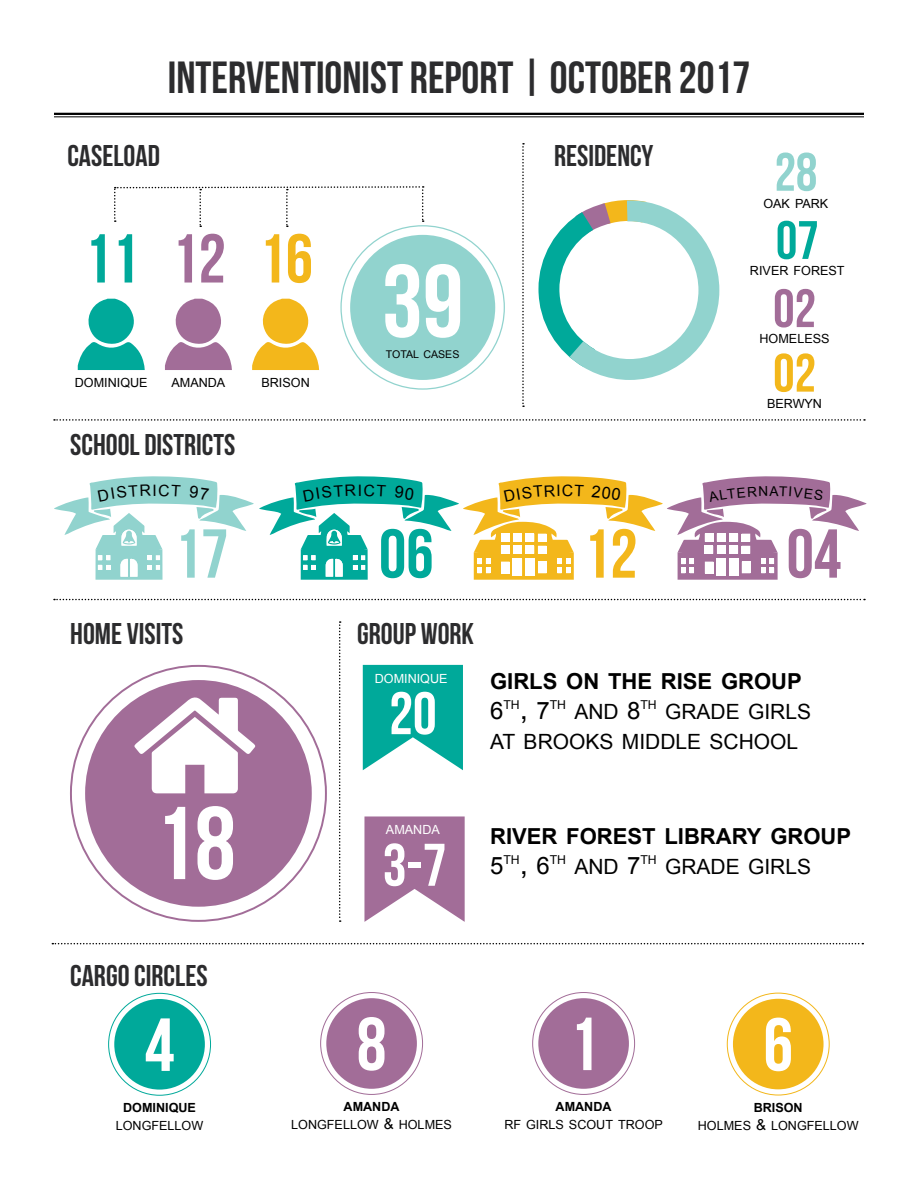
<style>
.page{position:relative;width:918px;height:1188px;background:#fff}
.page>*{position:absolute;margin:0;border:0;box-sizing:border-box;transform-origin:0 0}
.t1{font:103.2px "Bebas Neue";color:#fff}
.t2{font:75px "Bebas Neue";color:#fff}
.t3{font:69px "Bebas Neue";color:#00a99a}
.t4{font:69px "Bebas Neue";color:#91d3ce}
.t5{font:69px "Bebas Neue";color:#f3b71b}
.t6{font:69px "Bebas Neue";color:#a26d98}
.t7{font:60px "Bebas Neue";color:#fff}
.t8{font:54px "Bebas Neue";color:#91d3ce}
.t9{font:54px "Bebas Neue";color:#00a99a}
.t10{font:54px "Bebas Neue";color:#a26d98}
.t11{font:54px "Bebas Neue";color:#f3b71b}
.t12{font:45px "Bebas Neue";color:#2c2c2e}
.t13{font:30px "Bebas Neue";color:#2c2c2e}
.t14{font:700 22.05px "Arial";color:#000}
.t15{font:21px/30px "Arial";color:#000}
.t16{font:15.75px "Arial";color:#000}
.t17{font:12.6px/18px "Arial";color:#000;text-align:center}
.t18{font:12.6px "Arial";color:#fff}
.t19{font:700 12.6px "Arial";color:#000}
.t20{font:12.3px "Arial";color:#000}
.t21{font:10.65px "Arial";color:#000}
.s1{color:#a26d98}
.s2{color:#f3b71b}
.s3{font-size:24px}
.s4{font-size:30px}
.s5{font-weight:700}
.s6{font-size:15px}
</style>
<div class="page">
<div style="left:350px;top:235px;width:145px;height:145px;background:#91d3ce;border-radius:50%"></div>
<svg style="left:78px;top:299px;width:67px;height:71px"></svg>
<svg style="left:165px;top:299px;width:67px;height:71px"></svg>
<svg style="left:252px;top:299px;width:67px;height:71px"></svg>
<hr style="left:54px;top:116px;width:810px;height:1px;background:#000">
<hr style="left:54px;top:113px;width:810px;height:2px;background:#000">
<svg style="left:114px;top:186px;width:310px;height:41px"></svg>
<svg style="left:54px;top:419px;width:811px;height:2px"></svg>
<svg style="left:54px;top:599px;width:811px;height:1px"></svg>
<div style="left:85px;top:680px;width:227px;height:227px;background:#a26d98;border-radius:50%"></div>
<svg style="left:135px;top:697px;width:120px;height:96px"></svg>
<svg style="left:339px;top:621px;width:2px;height:301px"></svg>
<svg style="left:52px;top:943px;width:811px;height:1px"></svg>
<svg style="left:364px;top:816px;width:101px;height:106px"></svg>
<div style="left:733px;top:999px;width:91px;height:90px;background:#f3b71b;border-radius:50%"></div>
<div style="left:114px;top:999px;width:91px;height:91px;background:#00a99a;border-radius:50%"></div>
<div style="left:326px;top:998px;width:91px;height:91px;background:#a26d98;border-radius:50%"></div>
<div style="left:538px;top:998px;width:91px;height:91px;background:#a26d98;border-radius:50%"></div>
<svg style="left:363px;top:665px;width:100px;height:105px;background:#27b6a9"></svg>
<svg style="left:522px;top:143px;width:198px;height:264px"></svg>
<svg style="left:54px;top:476px;width:813px;height:104px"></svg>
<h3 class="t12" style="left:168px;top:52px;width:584px">INTERVENTIONIST REPORT | OCTOBER 2017</h3>
<h3 class="t13" style="left:67px;top:139px;width:94px">CASELOAD</h3>
<h3 class="t13" style="left:554px;top:139px;width:101px">RESIDENCY</h3>
<h3 class="t8" style="left:775px;top:142px;width:44px">28</h3>
<p class="t17" style="left:763px;top:195px;width:66px">OAK PARK</p>
<h3 class="t3" style="left:84px;top:221px;width:231px">11 <span class="s1">12</span> <span class="s2">16</span></h3>
<p class="t17" style="left:75px;top:374px;width:74px">DOMINIQUE</p>
<p class="t17" style="left:171px;top:374px;width:55px">AMANDA</p>
<p class="t17" style="left:261px;top:374px;width:50px">BRISON</p>
<h3 class="t13" style="left:70px;top:428px;width:167px">SCHOOL DISTRICTS</h3>
<p class="t16" style="left:153px;top:480px;width:6px">I</p>
<h3 class="t4" style="left:174px;top:516px;width:56px">17</h3>
<h3 class="t13" style="left:70px;top:617px;width:115px">HOME VISITS</h3>
<h1 class="t1" style="left:154px;top:787px;width:83px">18</h1>
<h1 class="t1" style="left:382px;top:245px;width:83px">39</h1>
<p class="t21" style="left:386px;top:347px;width:75px">TOTAL CASES</p>
<h3 class="t9" style="left:776px;top:211px;width:44px">07</h3>
<p class="t17" style="left:750px;top:262px;width:96px">RIVER FOREST</p>
<h3 class="t10" style="left:773px;top:279px;width:44px">02</h3>
<p class="t17" style="left:760px;top:330px;width:72px">HOMELESS</p>
<h3 class="t11" style="left:773px;top:343px;width:44px">02</h3>
<p class="t17" style="left:767px;top:394px;width:57px">BERWYN</p>
<p class="t16" style="left:358px;top:480px;width:6px">I</p>
<h3 class="t3" style="left:379px;top:516px;width:56px">06</h3>
<h3 class="t5" style="left:583px;top:516px;width:56px">12</h3>
<h3 class="t6" style="left:787px;top:516px;width:56px">04</h3>
<h3 class="t13" style="left:357px;top:617px;width:118px">GROUP WORK</h3>
<p class="t18" style="left:375px;top:670px;width:74px">DOMINIQUE</p>
<h3 class="t7" style="left:389px;top:681px;width:49px">20</h3>
<h3 class="t14" style="left:490px;top:667px;width:313px">GIRLS ON THE RISE GROUP</h3>
<p class="t20" style="left:490px;top:697px;width:78px"><span class="s3">6</span>TH<span class="s4">,</span> <span class="s3">7</span>TH</p>
<h3 class="t15" style="left:490px;top:697px;width:323px;text-indent:84px">AND <span class="s3">8</span><sup>TH</sup> GRADE GIRLS<br>AT BROOKS MIDDLE SCHOOL</h3>
<p class="t18" style="left:386px;top:822px;width:55px">AMANDA</p>
<h3 class="t7" style="left:383px;top:832px;width:65px">3-7</h3>
<h3 class="t14" style="left:490px;top:822px;width:363px">RIVER FOREST LIBRARY GROUP</h3>
<p class="t20" style="left:490px;top:852px;width:78px"><span class="s3">5</span>TH<span class="s4">,</span> <span class="s3">6</span>TH</p>
<h3 class="t15" style="left:574px;top:852px;width:238px">AND <span class="s3">7</span><sup>TH</sup> GRADE GIRLS</h3>
<h3 class="t13" style="left:70px;top:959px;width:139px">CARGO CIRCLES</h3>
<h2 class="t2" style="left:145px;top:1004px;width:31px">4</h2>
<p class="t19" style="left:123px;top:1099px;width:74px">DOMINIQUE</p>
<p class="t17" style="left:116px;top:1116px;width:89px">LONGFELLOW</p>
<h2 class="t2" style="left:357px;top:1003px;width:31px">8</h2>
<p class="t17" style="left:291px;top:1098px;width:162px"><span class="s5">AMANDA<br></span>LONGFELLOW <span class="s6">&amp;</span> HOLMES</p>
<h2 class="t2" style="left:569px;top:1003px;width:31px">1</h2>
<p class="t19" style="left:556px;top:1098px;width:57px">AMANDA</p>
<p class="t17" style="left:504px;top:1116px;width:160px">RF GIRLS SCOUT TROOP</p>
<h2 class="t2" style="left:763px;top:1004px;width:31px">6</h2>
<p class="t17" style="left:698px;top:1098px;width:162px"><span class="s5">BRISON<br></span>HOLMES <span class="s6">&amp;</span> LONGFELLOW</p>
</div>
